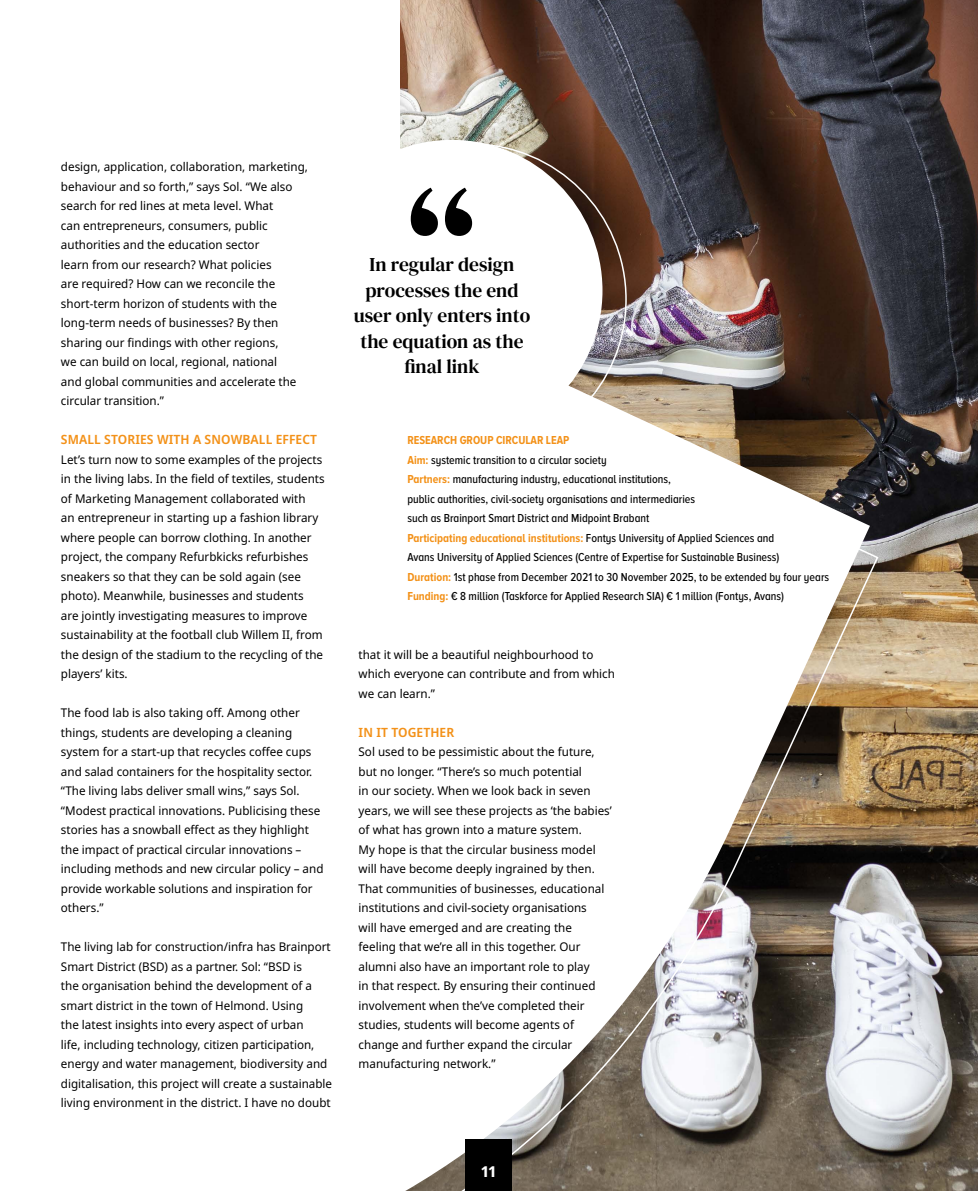
<style>
.page{position:relative;width:978px;height:1191px;background:#fff}
.page>*{position:absolute;margin:0;border:0;box-sizing:border-box;transform-origin:0 0}
.t1{font:180px "DM Serif Text";color:#000}
.t2{font:19.5px/25.5px "DM Serif Text";color:#000;text-align:center}
.t3{font:700 15px "Noto Sans Display";color:#fff}
.Tussenkopje{font:600 12.75px "Noto Sans Display";letter-spacing:.01em;color:#f39118}
.Broodtekst{font:12px/19.5px "Noto Sans";color:#000}
.Bijschrift{font:500 12px/19.5px "Proxima Nova A Cond";color:#000}
.Bijschrift-2{font:700 12px "Proxima Nova A Cond";color:#f39118}
.s1{font-weight:700;color:#f39118}
</style>
<div class="page">
<img style="left:400px;top:0;width:578px;height:1191px">
<svg style="left:400px;top:45px;width:470px;height:30px;background:#5e514f"></svg>
<img style="left:400px;top:75px;width:479px;height:1116px">
<div style="left:301px;top:140px;width:301px;height:301px;background:#fff;border-radius:50%"></div>
<div style="left:466px;top:1140px;width:46px;height:51px;background:#000"></div>
<p class="Broodtekst" style="left:61px;top:157px;width:249px">design, application, collaboration, marketing, behaviour and so forth,” says Sol. “We also search for red lines at meta level. What<br>can entrepreneurs, consumers, public authorities and the education sector<br>learn from our research? What policies<br>are required? How can we reconcile the short-term horizon of students with the long-term needs of businesses? By then sharing our findings with other regions,<br>we can build on local, regional, national<br>and global communities and accelerate the circular transition.”</p>
<h2 class="Tussenkopje" style="left:61px;top:430px;width:258px">SMALL STORIES WITH A SNOWBALL EFFECT</h2>
<p class="Broodtekst" style="left:61px;top:450px;width:265px">Let’s turn now to some examples of the projects in the living labs. In the field of textiles, students of Marketing Management collaborated with<br>an entrepreneur in starting up a fashion library where people can borrow clothing. In another project, the company Refurbkicks refurbishes sneakers so that they can be sold again (see photo). Meanwhile, businesses and students<br>are jointly investigating measures to improve sustainability at the football club Willem II, from the design of the stadium to the recycling of the players’ kits.</p>
<p class="Broodtekst" style="left:61px;top:703px;width:264px">The food lab is also taking off. Among other things, students are developing a cleaning system for a start-up that recycles coffee cups and salad containers for the hospitality sector. “The living labs deliver small wins,” says Sol. “Modest practical innovations. Publicising these stories has a snowball effect as they highlight the impact of practical circular innovations – including methods and new circular policy – and provide workable solutions and inspiration for others.”</p>
<p class="Broodtekst" style="left:61px;top:937px;width:273px">The living lab for construction/infra has Brainport Smart District (BSD) as a partner. Sol: “BSD is<br>the organisation behind the development of a smart district in the town of Helmond. Using<br>the latest insights into every aspect of urban<br>life, including technology, citizen participation, energy and water management, biodiversity and digitalisation, this project will create a sustainable living environment in the district. I have no doubt</p>
<h1 class="t1" style="left:406px;top:154px;width:74px">‘‘</h1>
<h2 class="t2" style="left:354px;top:252px;width:178px">In regular design processes the end user only enters into the equation as the final link</h2>
<p class="Bijschrift-2" style="left:407px;top:433px;width:163px">RESEARCH GROUP CIRCULAR LEAP</p>
<p class="Bijschrift" style="left:407px;top:450px;width:201px"><span class="s1">Aim:</span> systemic transition to a circular society</p>
<p class="Bijschrift" style="left:407px;top:470px;width:289px"><span class="s1">Partners:</span> manufacturing industry, educational institutions, public authorities, civil-society organisations and intermediaries such as Brainport Smart District and Midpoint Brabant</p>
<p class="Bijschrift" style="left:407px;top:528px;width:374px"><span class="s1">Participating educational institutions:</span> Fontys University of Applied Sciences and<br>Avans University of Applied Sciences (Centre of Expertise for Sustainable Business)</p>
<p class="Bijschrift" style="left:407px;top:567px;width:423px"><span class="s1">Duration:</span> 1st phase from December 2021 to 30 November 2025, to be extended by four years</p>
<p class="Bijschrift" style="left:407px;top:587px;width:378px"><span class="s1">Funding:</span> € 8 million (Taskforce for Applied Research SIA) € 1 million (Fontys, Avans)</p>
<p class="Broodtekst" style="left:359px;top:645px;width:258px">that it will be a beautiful neighbourhood to which everyone can contribute and from which we can learn.”</p>
<h2 class="Tussenkopje" style="left:359px;top:723px;width:97px">IN IT TOGETHER</h2>
<p class="Broodtekst" style="left:359px;top:742px;width:255px">Sol used to be pessimistic about the future, but no longer. “There’s so much potential<br>in our society. When we look back in seven years, we will see these projects as ‘the babies’ of what has grown into a mature system.<br>My hope is that the circular business model will have become deeply ingrained by then.<br>That communities of businesses, educational institutions and civil-society organisations<br>will have emerged and are creating the feeling that we’re all in this together. Our alumni also have an important role to play<br>in that respect. By ensuring their continued involvement when the’ve completed their studies, students will become agents of change and further expand the circular manufacturing network.”</p>
<p class="t3" style="left:481px;top:1161px;width:16px">11</p>
</div>
